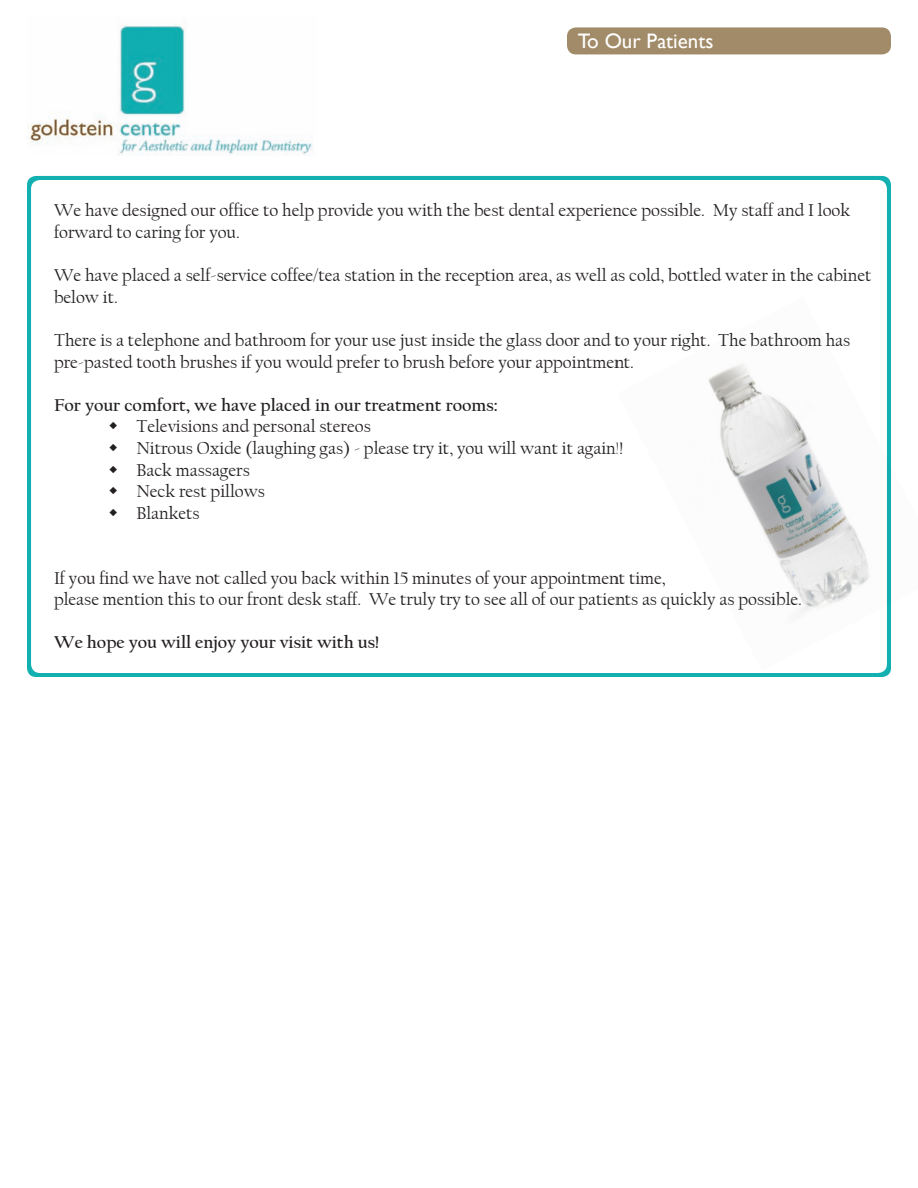
<style>
.page{position:relative;width:918px;height:1188px;background:#fff}
.page>*{position:absolute;margin:0;border:0;box-sizing:border-box;transform-origin:0 0}
.t1{font:21px "Gill Sans";color:#fff}
.t2{font:18px/21.6px "Californian FB";color:#231f20}
.t3{font:700 18px "Californian FB";color:#231f20}
</style>
<div class="page">
<div style="left:27px;top:176px;width:864px;height:501px;background:#13b0b2;border-radius:9px"></div>
<div style="left:31px;top:180px;width:856px;height:493px;background:#fff;border-radius:9px"></div>
<div style="left:567px;top:27px;width:324px;height:27px;background:#a18b68;border-radius:9px"></div>
<img style="left:29px;top:24px;width:284px;height:131px">
<img style="left:708px;top:297px;width:183px;height:374px">
<p class="t1" style="left:578px;top:29px;width:137px">To Our Patients</p>
<p class="t2" style="left:54px;top:200px;width:798px">We have designed our office to help provide you with the best dental experience possible. My staff and I look forward to caring for you.</p>
<p class="t2" style="left:54px;top:265px;width:819px">We have placed a self-service coffee/tea station in the reception area, as well as cold, bottled water in the cabinet below it.</p>
<p class="t2" style="left:54px;top:330px;width:798px">There is a telephone and bathroom for your use just inside the glass door and to your right. The bathroom has pre-pasted tooth brushes if you would prefer to brush before your appointment.</p>
<p class="t3" style="left:54px;top:395px;width:445px">For your comfort, we have placed in our treatment rooms:</p>
<p class="t2" style="left:136px;top:416px;width:488px">Televisions and personal stereos<br>Nitrous Oxide (laughing gas) - please try it, you will want it again!!<br>Back massagers<br>Neck rest pillows<br>Blankets</p>
<p class="t2" style="left:54px;top:567px;width:750px">If you find we have not called you back within 15 minutes of your appointment time,<br>please mention this to our front desk staff. We truly try to see all of our patients as quickly as possible.</p>
<p class="t3" style="left:54px;top:632px;width:327px">We hope you will enjoy your visit with us!</p>
</div>
